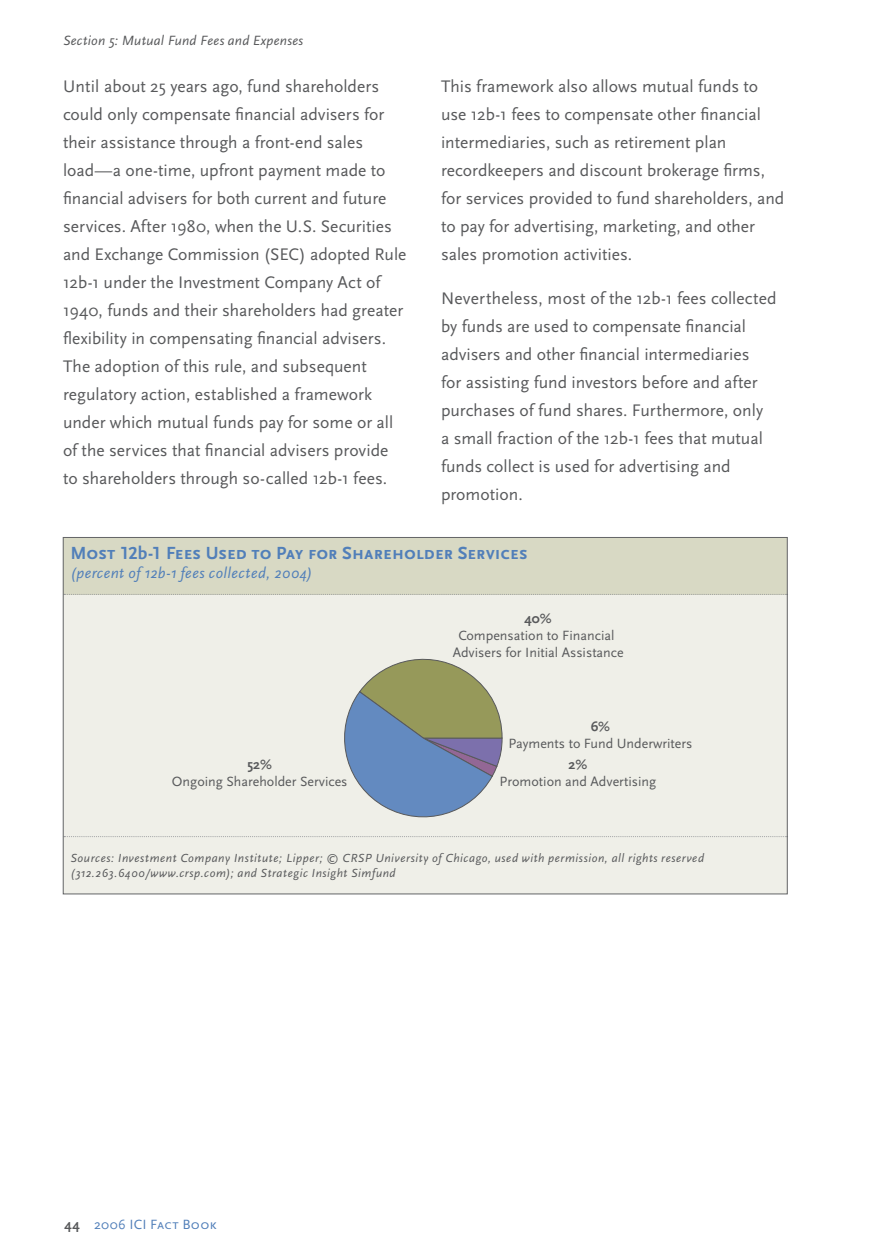
<style>
.page{position:relative;width:882px;height:1260px;background:#fff}
.page>*{position:absolute;margin:0;border:0;box-sizing:border-box;transform-origin:0 0}
.t1{font:700 18.38px "Scala Sans Caps";color:#517fb9}
.t2{font:17.5px/28px "Scala Sans";color:#58595b}
.t3{font:italic 15.75px "Scala Sans";letter-spacing:.025em;color:#517fb9}
.t4{font:14px/16.8px "Scala Sans";color:#58595b;text-align:center}
.t5{font:italic 14px "Scala Sans";letter-spacing:.015em;color:#58595b}
.t6{font:14px "Scala Sans Caps";letter-spacing:.01em;color:#517fb9}
.t7{font:700 14px "Scala Sans";color:#58595b}
.t8{font:italic 12.25px/15.8px "Scala Sans";letter-spacing:.045em;color:#58595b}
.s1{font-family:"Scala Sans"}
.s2{font-family:"Scala Sans";font-weight:700;color:#58595b}
</style>
<div class="page">
<div style="left:63px;top:537px;width:724px;height:357px;background:#efefe8"></div>
<div style="left:63px;top:538px;width:724px;height:56px;background:#d8d9c4"></div>
<svg style="left:65px;top:594px;width:721px;height:1px"></svg>
<svg style="left:65px;top:836px;width:721px;height:1px"></svg>
<svg style="left:344px;top:658px;width:159px;height:160px"></svg>
<p class="t5" style="left:63px;top:35px;width:242px">Section 5: Mutual Fund Fees and Expenses</p>
<p class="t2" style="left:63px;top:74px;width:345px">Until about 25 years ago, fund shareholders could only compensate financial advisers for their assistance through a front-end sales load—a one-time, upfront payment made to financial advisers for both current and future services. After 1980, when the U.S. Securities and Exchange Commission (SEC) adopted Rule 12b-1 under the Investment Company Act of 1940, funds and their shareholders had greater flexibility in compensating financial advisers.<br>The adoption of this rule, and subsequent regulatory action, established a framework under which mutual funds pay for some or all of the services that financial advisers provide to shareholders through so-called 12b-1 fees.</p>
<p class="t2" style="left:441px;top:74px;width:345px">This framework also allows mutual funds to use 12b-1 fees to compensate other financial intermediaries, such as retirement plan recordkeepers and discount brokerage firms, for services provided to fund shareholders, and to pay for advertising, marketing, and other sales promotion activities.</p>
<p class="t2" style="left:441px;top:285px;width:337px">Nevertheless, most of the 12b-1 fees collected by funds are used to compensate financial advisers and other financial intermediaries<br>for assisting fund investors before and after purchases of fund shares. Furthermore, only<br>a small fraction of the 12b-1 fees that mutual funds collect is used for advertising and promotion.</p>
<p class="t1" style="left:70px;top:542px;width:459px">Most 12<span class="s1">b</span>-1 Fees Used to Pay for Shareholder Services</p>
<p class="t3" style="left:70px;top:567px;width:244px">(percent of 12b-1 fees collected, 2004)</p>
<p class="t7" style="left:247px;top:759px;width:26px">52%</p>
<p class="t4" style="left:172px;top:774px;width:177px">Ongoing Shareholder Services</p>
<p class="t7" style="left:525px;top:613px;width:29px">40%</p>
<p class="t4" style="left:453px;top:628px;width:173px">Compensation to Financial<br>Advisers for Initial Assistance</p>
<p class="t7" style="left:591px;top:721px;width:21px">6%</p>
<p class="t4" style="left:508px;top:736px;width:186px">Payments to Fund Underwriters</p>
<p class="t7" style="left:569px;top:759px;width:20px">2%</p>
<p class="t4" style="left:500px;top:774px;width:158px">Promotion and Advertising</p>
<p class="t8" style="left:70px;top:851px;width:635px">Sources: Investment Company Institute; Lipper; © CRSP University of Chicago, used with permission, all rights reserved (312.263.6400/www.crsp.com); and Strategic Insight Simfund</p>
<p class="t6" style="left:65px;top:1215px;width:154px"><span class="s2">44</span> 2006 ICI Fact Book</p>
</div>
